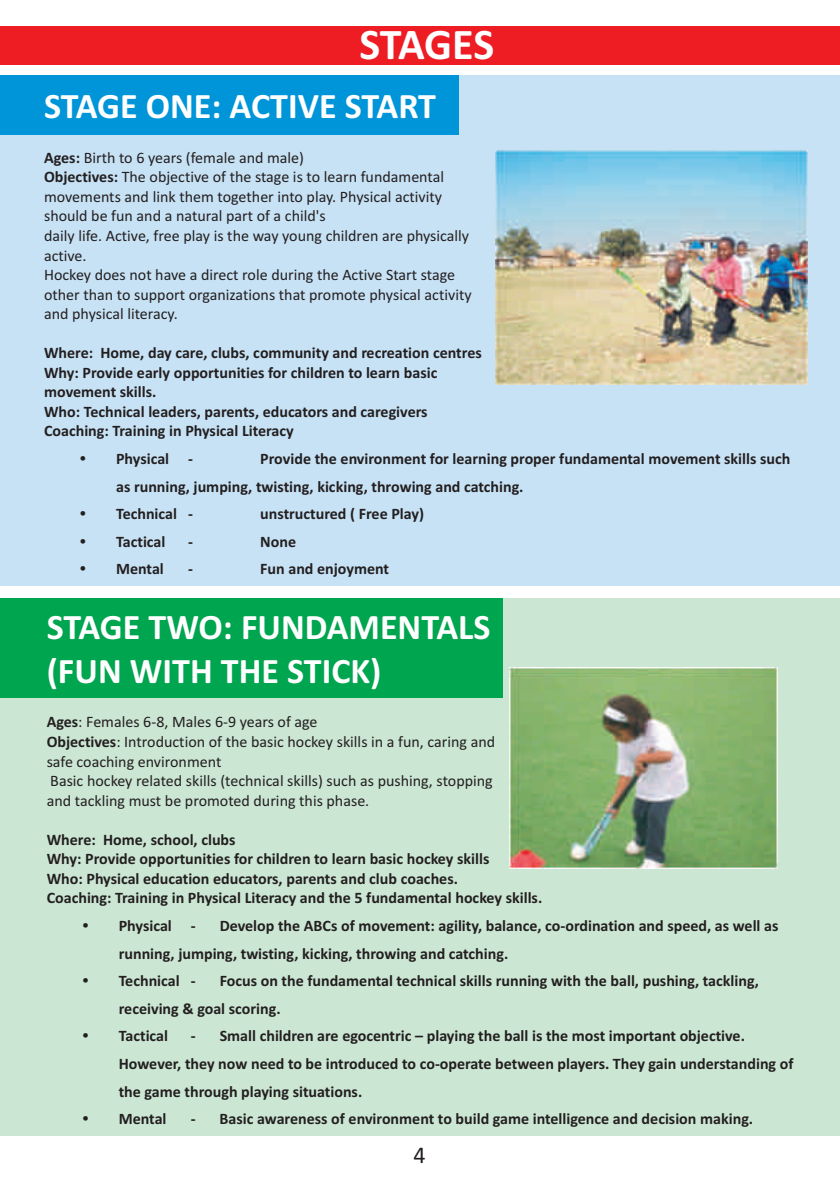
<style>
.page{position:relative;width:840px;height:1191px;background:#fff}
.page>*{position:absolute;margin:0;border:0;box-sizing:border-box;transform-origin:0 0}
.t1{font:700 44px "Calibri";letter-spacing:-.01em;color:#fff}
.t2{font:700 36px/44px "Calibri";color:#fff}
.t3{font:24px "Calibri";color:#231f20}
.t4{font:700 16px/19.6px "Calibri";color:#231f20}
.t5{font:16px/19.6px "Calibri";color:#231f20}
.s1{font-weight:700}
.s2{font-family:"Arial"}
</style>
<div class="page">
<div style="left:0;top:598px;width:839px;height:537px;background:#cbe6d3"></div>
<div style="left:0;top:598px;width:502px;height:99px;background:#00a54f"></div>
<div style="left:0;top:75px;width:839px;height:510px;background:#c7e2f5"></div>
<div style="left:0;top:75px;width:458px;height:60px;background:#0095d9"></div>
<div style="left:0;top:26px;width:839px;height:39px;background:#ee1d23"></div>
<img style="left:495px;top:150px;width:312px;height:234px">
<img style="left:509px;top:667px;width:268px;height:202px">
<h1 class="t1" style="left:359px;top:26px;width:136px">STAGES</h1>
<h2 class="t2" style="left:44px;top:87px;width:393px">STAGE ONE: ACTIVE START</h2>
<p class="t5" style="left:44px;top:149px;width:429px"><span class="s1">Ages:</span> Birth to 6 years (female and male)<br><span class="s1">Objectives:</span> The objective of the stage is to learn fundamental movements and link them together into play. Physical activity should be fun and a natural part of a child's<br>daily life. Active, free play is the way young children are physically active.<br>Hockey does not have a direct role during the Active Start stage other than to support organizations that promote physical activity and physical literacy.</p>
<p class="t4" style="left:44px;top:344px;width:439px">Where: Home, day care, clubs, community and recreation centres Why: Provide early opportunities for children to learn basic movement skills.<br>Who: Technical leaders, parents, educators and caregivers Coaching: Training in Physical Literacy</p>
<p class="t4" style="left:80px;top:450px;width:114px"><span class="s2">•</span> Physical -</p>
<p class="t4" style="left:116px;top:446px;width:675px;line-height:27.6px;text-indent:144px">Provide the environment for learning proper fundamental movement skills such as running, jumping, twisting, kicking, throwing and catching.</p>
<p class="t4" style="left:80px;top:505px;width:114px"><span class="s2">•</span> Technical -</p>
<p class="t4" style="left:260px;top:505px;width:165px">unstructured ( Free Play)</p>
<p class="t4" style="left:80px;top:533px;width:87px"><span class="s2">•</span> Tactical</p>
<p class="t4" style="left:188px;top:533px;width:6px">-</p>
<p class="t4" style="left:260px;top:533px;width:37px">None</p>
<p class="t4" style="left:80px;top:560px;width:85px"><span class="s2">•</span> Mental</p>
<p class="t4" style="left:188px;top:560px;width:6px">-</p>
<p class="t4" style="left:260px;top:560px;width:130px">Fun and enjoyment</p>
<h2 class="t2" style="left:47px;top:608px;width:445px">STAGE TWO: FUNDAMENTALS (FUN WITH THE STICK)</h2>
<p class="t5" style="left:47px;top:713px;width:449px"><span class="s1">Ages</span>: Females 6-8, Males 6-9 years of age<br><span class="s1">Objectives</span>: Introduction of the basic hockey skills in a fun, caring and safe coaching environment<br>Basic hockey related skills (technical skills) such as pushing, stopping and tackling must be promoted during this phase.</p>
<p class="t4" style="left:47px;top:831px;width:497px">Where: Home, school, clubs<br>Why: Provide opportunities for children to learn basic hockey skills<br>Who: Physical education educators, parents and club coaches.<br>Coaching: Training in Physical Literacy and the 5 fundamental hockey skills.</p>
<p class="t4" style="left:83px;top:917px;width:114px"><span class="s2">•</span> Physical -</p>
<p class="t4" style="left:119px;top:913px;width:660px;line-height:27.6px;text-indent:101px">Develop the ABCs of movement: agility, balance, co-ordination and speed, as well as running, jumping, twisting, kicking, throwing and catching.</p>
<p class="t4" style="left:83px;top:972px;width:114px"><span class="s2">•</span> Technical -</p>
<p class="t4" style="left:119px;top:968px;width:641px;line-height:27.6px;text-indent:101px">Focus on the fundamental technical skills running with the ball, pushing, tackling, receiving &amp; goal scoring.</p>
<p class="t4" style="left:83px;top:1027px;width:87px"><span class="s2">•</span> Tactical</p>
<p class="t4" style="left:119px;top:1023px;width:675px;line-height:27.6px;text-indent:72px">- Small children are egocentric – playing the ball is the most important objective.<br>However, they now need to be introduced to co-operate between players. They gain understanding of the game through playing situations.</p>
<p class="t4" style="left:83px;top:1110px;width:85px"><span class="s2">•</span> Mental</p>
<p class="t4" style="left:191px;top:1110px;width:563px">- Basic awareness of environment to build game intelligence and decision making.</p>
<h3 class="t3" style="left:413px;top:1144px;width:14px">4</h3>
</div>
